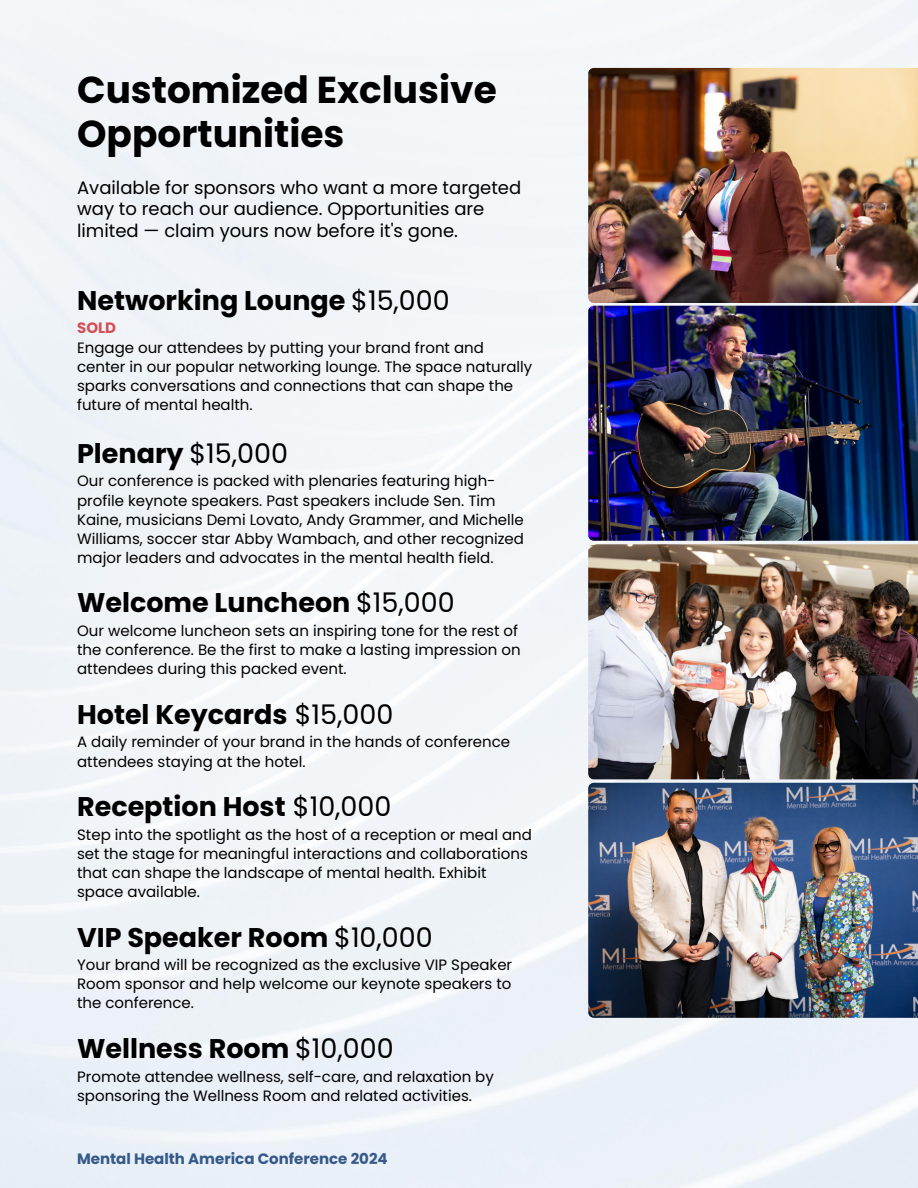
<style>
.page{position:relative;width:918px;height:1188px;background:#fff}
.page>*{position:absolute;margin:0;border:0;box-sizing:border-box;transform-origin:0 0}
.t1{font:700 37.5px/43.8px "Poppins";color:#000}
.t2{font:700 27px "Poppins";color:#000}
.t3{font:18px/21.3px "Poppins";color:#000}
.t4{font:15px/19.2px "Poppins";color:#000}
.t5{font:700 15px "Poppins";color:#355989}
.t6{font:700 15px "Poppins";color:#d44f53}
.s1{font-weight:400}
</style>
<div class="page">
<img style="left:588px;top:68px;width:330px;height:235px">
<img style="left:588px;top:306px;width:330px;height:235px">
<img style="left:588px;top:544px;width:330px;height:235px">
<img style="left:588px;top:783px;width:330px;height:235px">
<h1 class="t1" style="left:77px;top:68px;width:421px">Customized Exclusive<br>Opportunities</h1>
<p class="t3" style="left:77px;top:177px;width:446px">Available for sponsors who want a more targeted way to reach our audience. Opportunities are limited — claim yours now before it's gone.</p>
<h2 class="t2" style="left:77px;top:281px;width:374px">Networking Lounge <span class="s1">$15,000</span></h2>
<p class="t6" style="left:77px;top:318px;width:41px">SOLD</p>
<p class="t4" style="left:77px;top:338px;width:457px">Engage our attendees by putting your brand front and center in our popular networking lounge. The space naturally sparks conversations and connections that can shape the future of mental health.</p>
<h2 class="t2" style="left:77px;top:434px;width:212px">Plenary <span class="s1">$15,000</span></h2>
<p class="t4" style="left:77px;top:472px;width:448px">Our conference is packed with plenaries featuring high&shy;profile keynote speakers. Past speakers include Sen. Tim Kaine, musicians Demi Lovato, Andy Grammer, and Michelle Williams, soccer star Abby Wambach, and other recognized major leaders and advocates in the mental health field.</p>
<h2 class="t2" style="left:77px;top:584px;width:379px">Welcome Luncheon <span class="s1">$15,000</span></h2>
<p class="t4" style="left:77px;top:621px;width:445px">Our welcome luncheon sets an inspiring tone for the rest of the conference. Be the first to make a lasting impression on attendees during this packed event.</p>
<h2 class="t2" style="left:77px;top:695px;width:318px">Hotel Keycards <span class="s1">$15,000</span></h2>
<p class="t4" style="left:77px;top:733px;width:435px">A daily reminder of your brand in the hands of conference attendees staying at the hotel.</p>
<h2 class="t2" style="left:77px;top:788px;width:316px">Reception Host <span class="s1">$10,000</span></h2>
<p class="t4" style="left:77px;top:825px;width:456px">Step into the spotlight as the host of a reception or meal and set the stage for meaningful interactions and collaborations that can shape the landscape of mental health. Exhibit space available.</p>
<h2 class="t2" style="left:77px;top:918px;width:357px">VIP Speaker Room <span class="s1">$10,000</span></h2>
<p class="t4" style="left:77px;top:955px;width:437px;text-align:justify">Your brand will be recognized as the exclusive VIP Speaker Room sponsor and help welcome our keynote speakers to the conference.</p>
<h2 class="t2" style="left:77px;top:1030px;width:318px">Wellness Room <span class="s1">$10,000</span></h2>
<p class="t4" style="left:77px;top:1067px;width:418px">Promote attendee wellness, self-care, and relaxation by sponsoring the Wellness Room and related activities.</p>
<p class="t5" style="left:77px;top:1148px;width:312px">Mental Health America Conference 2024</p>
</div>
